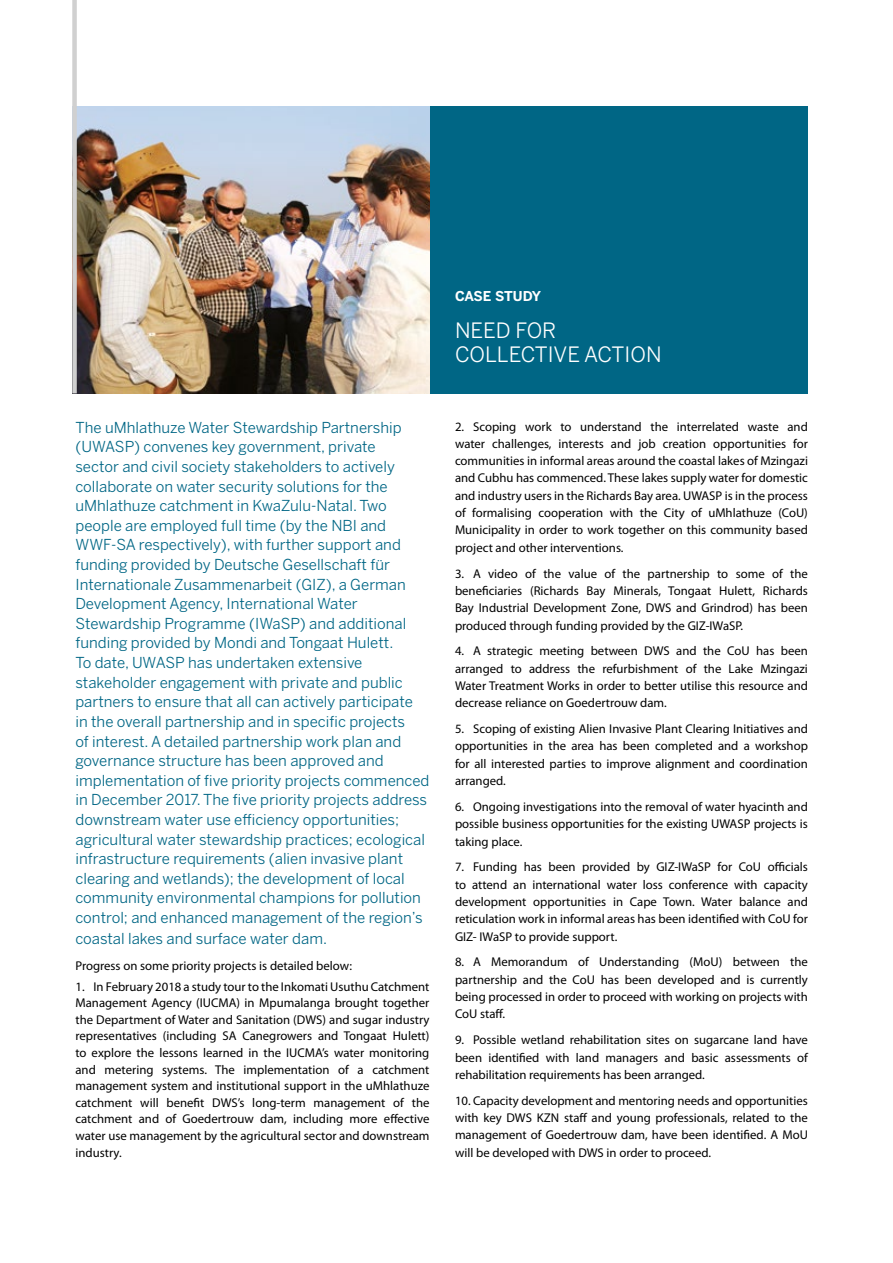
<style>
.page{position:relative;width:893px;height:1263px;background:#fff}
.page>*{position:absolute;margin:0;border:0;box-sizing:border-box;transform-origin:0 0}
.t1{font:21px/24px "Benton Sans";color:#fff}
.t2{font:15px/19.6px "Benton Sans";color:#006685}
.t3{font:700 13.5px "Benton Sans";letter-spacing:-.03em;color:#fff}
.t4{font:12.75px/17.2px "Myriad Pro";color:#000;text-align:justify}
</style>
<div class="page">
<div style="left:390px;top:106px;width:417px;height:287px;background:#006685"></div>
<img style="left:77px;top:106px;width:352px;height:287px">
<div style="left:72px;top:0;width:5px;height:393px;background:#d0d0d0"></div>
<p class="t2" style="left:75px;top:417px;width:355px">The uMhlathuze Water Stewardship Partnership (UWASP) convenes key government, private<br>sector and civil society stakeholders to actively collaborate on water security solutions for the uMhlathuze catchment in KwaZulu-Natal. Two people are employed full time (by the NBI and WWF-SA respectively), with further support and funding provided by Deutsche Gesellschaft für Internationale Zusammenarbeit (GIZ), a German Development Agency, International Water Stewardship Programme (IWaSP) and additional funding provided by Mondi and Tongaat Hulett.<br>To date, UWASP has undertaken extensive stakeholder engagement with private and public partners to ensure that all can actively participate<br>in the overall partnership and in specific projects<br>of interest. A detailed partnership work plan and governance structure has been approved and implementation of five priority projects commenced in December 2017. The five priority projects address downstream water use efficiency opportunities; agricultural water stewardship practices; ecological infrastructure requirements (alien invasive plant clearing and wetlands); the development of local community environmental champions for pollution control; and enhanced management of the region’s</p>
<p class="t2" style="left:75px;top:929px;width:253px">coastal lakes and surface water dam.</p>
<p class="t4" style="left:75px;top:957px;width:278px">Progress on some priority projects is detailed below:</p>
<p class="t4" style="left:75px;top:978px;width:356px;line-height:16.6px">1. In February 2018 a study tour to the Inkomati Usuthu Catchment Management Agency (IUCMA) in Mpumalanga brought together the Department of Water and Sanitation (DWS) and sugar industry representatives (including SA Canegrowers and Tongaat Hulett) to explore the lessons learned in the IUCMA’s water monitoring and metering systems. The implementation of a catchment management system and institutional support in the uMhlathuze catchment will benefit DWS’s long-term management of the catchment and of Goedertrouw dam, including more effective water use management by the agricultural sector and downstream industry.</p>
<p class="t3" style="left:455px;top:288px;width:88px">CASE STUDY</p>
<h1 class="t1" style="left:455px;top:318px;width:208px">NEED FOR<br>COLLECTIVE ACTION</h1>
<p class="t4" style="left:455px;top:418px;width:354px">2. Scoping work to understand the interrelated waste and water challenges, interests and job creation opportunities for communities in informal areas around the coastal lakes of Mzingazi and Cubhu has commenced. These lakes supply water for domestic and industry users in the Richards Bay area. UWASP is in the process of formalising cooperation with the City of uMhlathuze (CoU)<br>Municipality in order to work together on this community based project and other interventions.</p>
<p class="t4" style="left:455px;top:565px;width:354px">3. A video of the value of the partnership to some of the beneficiaries (Richards Bay Minerals, Tongaat Hulett, Richards Bay Industrial Development Zone, DWS and Grindrod) has been produced through funding provided by the GIZ-IWaSP.</p>
<p class="t4" style="left:455px;top:643px;width:354px">4. A strategic meeting between DWS and the CoU has been arranged to address the refurbishment of the Lake Mzingazi Water Treatment Works in order to better utilise this resource and decrease reliance on Goedertrouw dam.</p>
<p class="t4" style="left:455px;top:720px;width:354px">5. Scoping of existing Alien Invasive Plant Clearing Initiatives and opportunities in the area has been completed and a workshop for all interested parties to improve alignment and coordination arranged.</p>
<p class="t4" style="left:455px;top:798px;width:354px">6. Ongoing investigations into the removal of water hyacinth and possible business opportunities for the existing UWASP projects is taking place.</p>
<p class="t4" style="left:455px;top:859px;width:354px">7. Funding has been provided by GIZ-IWaSP for CoU officials to attend an international water loss conference with capacity development opportunities in Cape Town. Water balance and reticulation work in informal areas has been identified with CoU for GIZ- IWaSP to provide support.</p>
<p class="t4" style="left:455px;top:954px;width:354px">8. A Memorandum of Understanding (MoU) between the partnership and the CoU has been developed and is currently being processed in order to proceed with working on projects with CoU staff.</p>
<p class="t4" style="left:455px;top:1031px;width:354px">9. Possible wetland rehabilitation sites on sugarcane land have been identified with land managers and basic assessments of rehabilitation requirements has been arranged.</p>
<p class="t4" style="left:455px;top:1092px;width:354px">10. Capacity development and mentoring needs and opportunities with key DWS KZN staff and young professionals, related to the management of Goedertrouw dam, have been identified. A MoU will be developed with DWS in order to proceed.</p>
</div>
